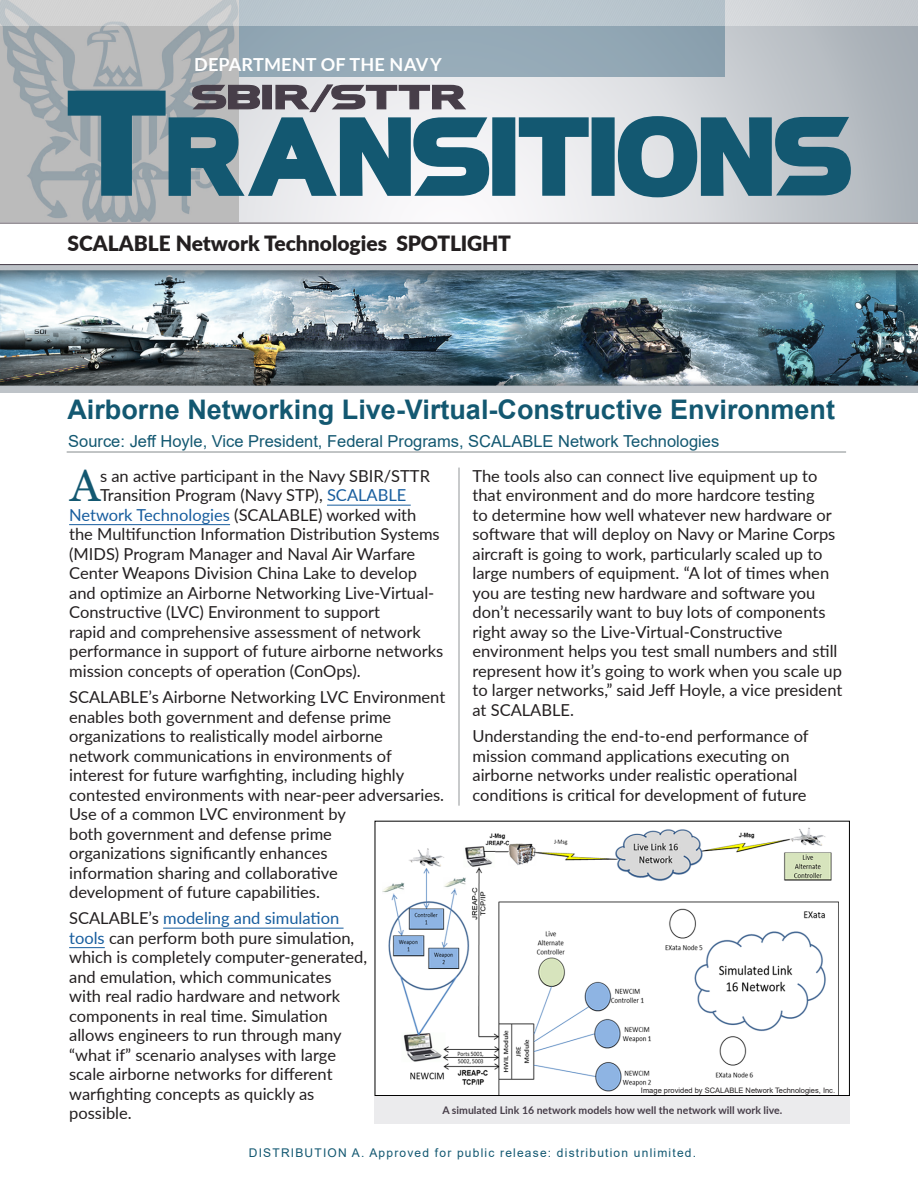
<style>
.page{position:relative;width:918px;height:1188px;background:#fff}
.page>*{position:absolute;margin:0;border:0;box-sizing:border-box;transform-origin:0 0}
.t1{font:44.7px "Georgia";color:#135871}
.Headline_2{font:700 27px "Arial";color:#135871}
.Intro_text{font:900 21px "Lato";color:#231f20}
.t2{font:700 18px "Lato";letter-spacing:.01em;color:#fff}
.t3{font:16.5px/19.5px "Lato";color:#231f20}
.t4{font:16.5px "Arial";color:#135871}
.t5{font:12px "Arial";letter-spacing:.1em;color:#135871}
.t6{font:700 10.5px "Lato";color:#473e49}
.t7{font:7.5px "Arial";color:#231f20}
.s1{color:#175d9e}
</style>
<div class="page">
<img style="left:0;top:265px;width:918px;height:128px">
<div style="left:188px;top:0;width:536px;height:77px;background:#94a9b6"></div>
<img style="left:0;top:25px;width:238px;height:198px">
<hr style="left:67px;top:451px;width:779px;height:2px;background:#929799">
<hr style="left:0;top:223px;width:918px;height:1px;background:#473e49">
<hr style="left:0;top:264px;width:918px;height:1px;background:#473e49">
<hr style="left:327px;top:505px;width:84px;height:1px;background:#175d9e">
<hr style="left:69px;top:524px;width:161px;height:1px;background:#175d9e">
<hr style="left:163px;top:928px;width:181px;height:1px;background:#175d9e">
<hr style="left:69px;top:947px;width:36px;height:1px;background:#175d9e">
<img style="left:0;top:0;width:918px;height:25px">
<svg style="left:166px;top:114px;width:608px;height:86px;background:#628d9e"></svg>
<svg style="left:772px;top:115px;width:81px;height:83px;background:#538092"></svg>
<svg style="left:192px;top:84px;width:274px;height:28px;background:#8d888f"></svg>
<svg style="left:65px;top:88px;width:103px;height:110px;background:#688996"></svg>
<hr style="left:459px;top:468px;width:1px;height:338px;background:#929799">
<img style="left:382px;top:828px;width:457px;height:266px">
<div style="left:375px;top:821px;width:475px;height:275px;border:1px solid #010000"></div>
<div style="left:375px;top:1096px;width:475px;height:27px;background:#ebebed"></div>
<p class="t2" style="left:194px;top:51px;width:249px">DEPARTMENT OF THE NAVY</p>
<p class="Intro_text" style="left:67px;top:228px;width:445px">SCALABLE Network Technologies SPOTLIGHT</p>
<p class="Headline_2" style="left:67px;top:390px;width:769px">Airborne Networking Live-Virtual-Constructive Environment</p>
<p class="t4" style="left:68px;top:430px;width:653px">Source: Jeff Hoyle, Vice President, Federal Programs, SCALABLE Network Technologies</p>
<p class="t1" style="left:70px;top:459px;width:31px">A</p>
<p class="t3" style="left:100px;top:465px;width:332px">s an active participant in the Navy SBIR/STTR</p>
<p class="t3" style="left:472px;top:465px;width:371px">The tools also can connect live equipment up to that environment and do more hardcore testing<br>to determine how well whatever new hardware or software that will deploy on Navy or Marine Corps aircraft is going to work, particularly scaled up to large numbers of equipment. “A lot of times when you are testing new hardware and software you don’t necessarily want to buy lots of components right away so the Live-Virtual-Constructive environment helps you test small numbers and still represent how it’s going to work when you scale up to larger networks,” said Jeff Hoyle, a vice president at SCALABLE.</p>
<p class="t3" style="left:472px;top:726px;width:338px">Understanding the end-to-end performance of mission command applications executing on airborne networks under realistic operational conditions is critical for development of future</p>
<p class="t3" style="left:100px;top:485px;width:308px">Transition Program (Navy STP), <span class="s1">SCALABLE</span></p>
<p class="t3" style="left:69px;top:504px;width:349px"><span class="s1">Network Technologies</span> (SCALABLE) worked with</p>
<p class="t3" style="left:69px;top:524px;width:372px">the Multifunction Information Distribution Systems</p>
<p class="t3" style="left:69px;top:543px;width:348px">(MIDS) Program Manager and Naval Air Warfare</p>
<p class="t3" style="left:69px;top:563px;width:349px">Center Weapons Division China Lake to develop</p>
<p class="t3" style="left:69px;top:582px;width:367px">and optimize an Airborne Networking Live-Virtual-</p>
<p class="t3" style="left:69px;top:602px;width:312px">Constructive (LVC) Environment to support</p>
<p class="t3" style="left:69px;top:621px;width:353px">rapid and comprehensive assessment of network</p>
<p class="t3" style="left:69px;top:641px;width:376px">performance in support of future airborne networks</p>
<p class="t3" style="left:69px;top:660px;width:293px">mission concepts of operation (ConOps).</p>
<p class="t3" style="left:69px;top:687px;width:378px">SCALABLE’s Airborne Networking LVC Environment enables both government and defense prime organizations to realistically model airborne network communications in environments of interest for future warfighting, including highly contested environments with near-peer adversaries.<br>Use of a common LVC environment by<br>both government and defense prime<br>organizations significantly enhances<br>information sharing and collaborative<br>development of future capabilities.</p>
<p class="t3" style="left:69px;top:908px;width:300px">SCALABLE’s <span class="s1">modeling and simulation tools</span> can perform both pure simulation, which is completely computer-generated, and emulation, which communicates with real radio hardware and network components in real time. Simulation allows engineers to run through many “what if” scenario analyses with large scale airborne networks for different warfighting concepts as quickly as possible.</p>
<p class="t7" style="left:641px;top:1085px;width:196px">Image provided by SCALABLE Network Technologies, Inc.</p>
<p class="t6" style="left:442px;top:1102px;width:341px">A simulated Link 16 network models how well the network will work live.</p>
<p class="t5" style="left:249px;top:1144px;width:449px">DISTRIBUTION A. Approved for public release: distribution unlimited.</p>
</div>
